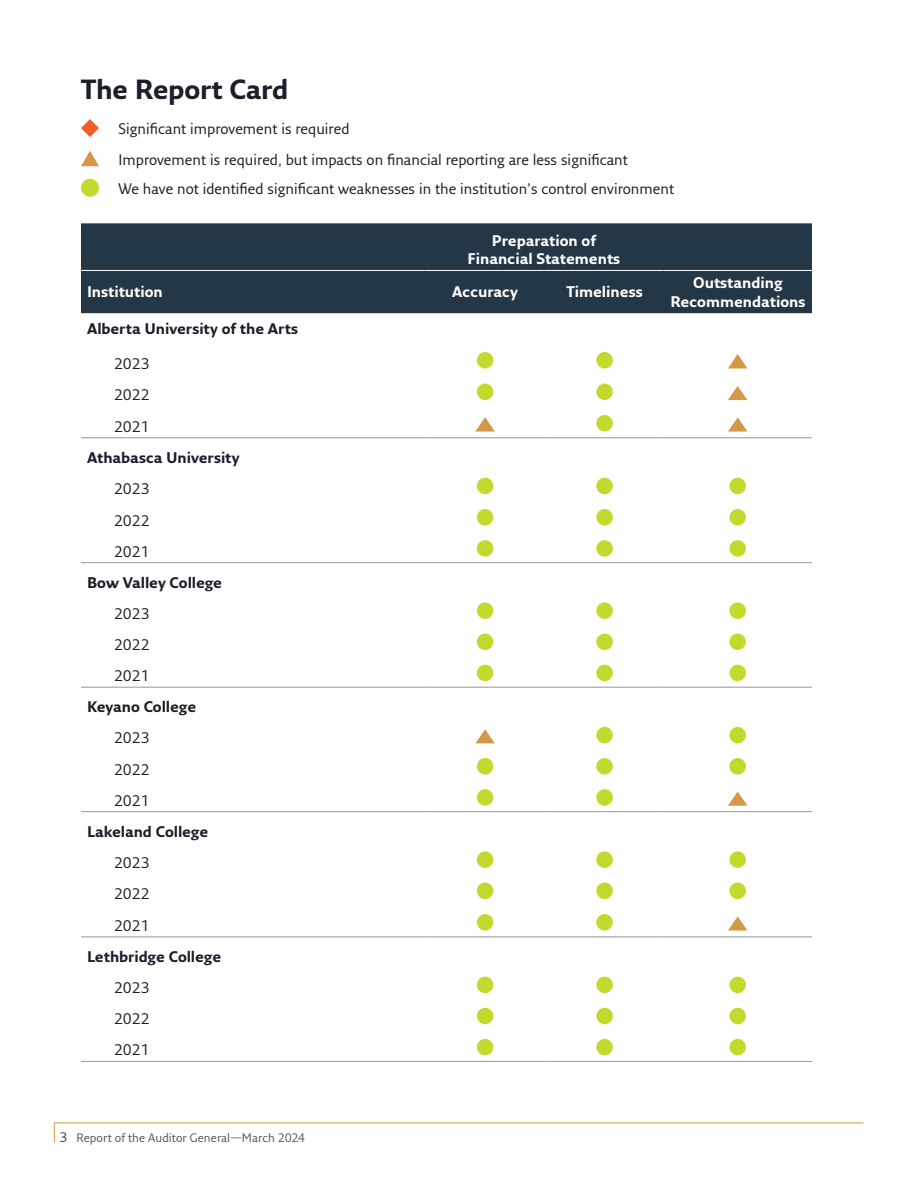
<style>
.page{position:relative;width:918px;height:1188px;background:#fff}
.page>*{position:absolute;margin:0;border:0;box-sizing:border-box;transform-origin:0 0}
.t1{font:700 27px "Fresco Sans Pro";letter-spacing:-.005em;color:#1b1f2a}
.t2{font:15px/31.2px "Fresco Sans Pro";color:#231f20;text-align:justify}
.t3{font:700 15px "Fresco Sans Pro";letter-spacing:-.005em;color:#1b1f2a}
.t4{font:700 15px/18px "Fresco Sans Pro";color:#fff;text-align:center}
.t5{font:700 15px "Fresco Sans Pro";letter-spacing:-.005em;color:#231f20}
.t6{font:12px "Fresco Sans Pro";letter-spacing:.005em;color:#58595b}
.s1{font-size:13.5px;color:#414142}
</style>
<div class="page">
<svg style="left:81px;top:119px;width:18px;height:18px"></svg>
<svg style="left:81px;top:151px;width:18px;height:15px"></svg>
<div style="left:81px;top:179px;width:18px;height:18px;background:#c4d92d;border-radius:50%"></div>
<div style="left:81px;top:223px;width:731px;height:90px;background:#243746"></div>
<hr style="left:81px;top:270px;width:343px;height:1px;background:#fff">
<hr style="left:663px;top:270px;width:149px;height:1px;background:#fff">
<hr style="left:81px;top:438px;width:343px;height:1px;background:#949698">
<hr style="left:424px;top:438px;width:122px;height:1px;background:#949698">
<hr style="left:546px;top:438px;width:117px;height:1px;background:#949698">
<hr style="left:663px;top:438px;width:149px;height:1px;background:#949698">
<hr style="left:81px;top:562px;width:343px;height:1px;background:#949698">
<hr style="left:424px;top:562px;width:122px;height:1px;background:#949698">
<hr style="left:546px;top:562px;width:117px;height:1px;background:#949698">
<hr style="left:663px;top:562px;width:149px;height:1px;background:#949698">
<hr style="left:81px;top:687px;width:343px;height:1px;background:#949698">
<hr style="left:424px;top:687px;width:122px;height:1px;background:#949698">
<hr style="left:546px;top:687px;width:117px;height:1px;background:#949698">
<hr style="left:663px;top:687px;width:149px;height:1px;background:#949698">
<hr style="left:81px;top:811px;width:343px;height:1px;background:#949698">
<hr style="left:424px;top:811px;width:122px;height:1px;background:#949698">
<hr style="left:546px;top:811px;width:117px;height:1px;background:#949698">
<hr style="left:663px;top:811px;width:149px;height:1px;background:#949698">
<hr style="left:81px;top:937px;width:343px;height:1px;background:#949698">
<hr style="left:424px;top:937px;width:122px;height:1px;background:#949698">
<hr style="left:546px;top:937px;width:117px;height:1px;background:#949698">
<hr style="left:663px;top:937px;width:149px;height:1px;background:#949698">
<hr style="left:81px;top:1061px;width:343px;height:1px;background:#949698">
<hr style="left:424px;top:1061px;width:122px;height:1px;background:#949698">
<hr style="left:546px;top:1061px;width:117px;height:1px;background:#949698">
<hr style="left:663px;top:1061px;width:149px;height:1px;background:#949698">
<hr style="left:424px;top:270px;width:122px;height:1px;background:#fff">
<hr style="left:546px;top:270px;width:117px;height:1px;background:#fff">
<div style="left:477px;top:352px;width:16px;height:17px;background:#c4d92d;border-radius:50%"></div>
<div style="left:596px;top:352px;width:17px;height:17px;background:#c4d92d;border-radius:50%"></div>
<svg style="left:728px;top:354px;width:19px;height:15px"></svg>
<div style="left:477px;top:384px;width:16px;height:16px;background:#c4d92d;border-radius:50%"></div>
<div style="left:596px;top:384px;width:17px;height:16px;background:#c4d92d;border-radius:50%"></div>
<svg style="left:728px;top:386px;width:19px;height:14px"></svg>
<svg style="left:475px;top:417px;width:20px;height:15px"></svg>
<div style="left:596px;top:415px;width:17px;height:17px;background:#c4d92d;border-radius:50%"></div>
<svg style="left:728px;top:417px;width:19px;height:15px"></svg>
<div style="left:477px;top:478px;width:16px;height:16px;background:#c4d92d;border-radius:50%"></div>
<div style="left:596px;top:478px;width:17px;height:16px;background:#c4d92d;border-radius:50%"></div>
<div style="left:729px;top:478px;width:17px;height:16px;background:#c4d92d;border-radius:50%"></div>
<div style="left:477px;top:509px;width:16px;height:17px;background:#c4d92d;border-radius:50%"></div>
<div style="left:596px;top:509px;width:17px;height:17px;background:#c4d92d;border-radius:50%"></div>
<div style="left:729px;top:509px;width:17px;height:17px;background:#c4d92d;border-radius:50%"></div>
<div style="left:477px;top:540px;width:16px;height:17px;background:#c4d92d;border-radius:50%"></div>
<div style="left:596px;top:540px;width:17px;height:17px;background:#c4d92d;border-radius:50%"></div>
<div style="left:729px;top:540px;width:17px;height:17px;background:#c4d92d;border-radius:50%"></div>
<div style="left:477px;top:602px;width:16px;height:17px;background:#c4d92d;border-radius:50%"></div>
<div style="left:596px;top:602px;width:17px;height:17px;background:#c4d92d;border-radius:50%"></div>
<div style="left:729px;top:602px;width:17px;height:17px;background:#c4d92d;border-radius:50%"></div>
<div style="left:477px;top:634px;width:16px;height:16px;background:#c4d92d;border-radius:50%"></div>
<div style="left:596px;top:634px;width:17px;height:16px;background:#c4d92d;border-radius:50%"></div>
<div style="left:729px;top:634px;width:17px;height:16px;background:#c4d92d;border-radius:50%"></div>
<div style="left:477px;top:665px;width:16px;height:16px;background:#c4d92d;border-radius:50%"></div>
<div style="left:596px;top:665px;width:17px;height:16px;background:#c4d92d;border-radius:50%"></div>
<div style="left:729px;top:665px;width:17px;height:16px;background:#c4d92d;border-radius:50%"></div>
<svg style="left:475px;top:729px;width:20px;height:14px"></svg>
<div style="left:596px;top:727px;width:17px;height:16px;background:#c4d92d;border-radius:50%"></div>
<div style="left:729px;top:727px;width:17px;height:16px;background:#c4d92d;border-radius:50%"></div>
<div style="left:477px;top:758px;width:16px;height:17px;background:#c4d92d;border-radius:50%"></div>
<div style="left:596px;top:758px;width:17px;height:17px;background:#c4d92d;border-radius:50%"></div>
<div style="left:729px;top:758px;width:17px;height:17px;background:#c4d92d;border-radius:50%"></div>
<div style="left:477px;top:789px;width:16px;height:17px;background:#c4d92d;border-radius:50%"></div>
<div style="left:596px;top:789px;width:17px;height:17px;background:#c4d92d;border-radius:50%"></div>
<svg style="left:728px;top:792px;width:19px;height:14px"></svg>
<div style="left:477px;top:851px;width:16px;height:17px;background:#c4d92d;border-radius:50%"></div>
<div style="left:596px;top:851px;width:17px;height:17px;background:#c4d92d;border-radius:50%"></div>
<div style="left:729px;top:851px;width:17px;height:17px;background:#c4d92d;border-radius:50%"></div>
<div style="left:477px;top:883px;width:16px;height:16px;background:#c4d92d;border-radius:50%"></div>
<div style="left:596px;top:883px;width:17px;height:16px;background:#c4d92d;border-radius:50%"></div>
<div style="left:729px;top:883px;width:17px;height:16px;background:#c4d92d;border-radius:50%"></div>
<div style="left:477px;top:914px;width:16px;height:17px;background:#c4d92d;border-radius:50%"></div>
<div style="left:596px;top:914px;width:17px;height:17px;background:#c4d92d;border-radius:50%"></div>
<svg style="left:728px;top:916px;width:19px;height:15px"></svg>
<div style="left:477px;top:977px;width:16px;height:16px;background:#c4d92d;border-radius:50%"></div>
<div style="left:596px;top:977px;width:17px;height:16px;background:#c4d92d;border-radius:50%"></div>
<div style="left:729px;top:977px;width:17px;height:16px;background:#c4d92d;border-radius:50%"></div>
<div style="left:477px;top:1008px;width:16px;height:16px;background:#c4d92d;border-radius:50%"></div>
<div style="left:596px;top:1008px;width:17px;height:16px;background:#c4d92d;border-radius:50%"></div>
<div style="left:729px;top:1008px;width:17px;height:16px;background:#c4d92d;border-radius:50%"></div>
<div style="left:477px;top:1039px;width:16px;height:16px;background:#c4d92d;border-radius:50%"></div>
<div style="left:596px;top:1039px;width:17px;height:16px;background:#c4d92d;border-radius:50%"></div>
<div style="left:729px;top:1039px;width:17px;height:16px;background:#c4d92d;border-radius:50%"></div>
<svg style="left:54px;top:1122px;width:810px;height:21px"></svg>
<h1 class="t1" style="left:81px;top:72px;width:209px">The Report Card</h1>
<p class="t2" style="left:118px;top:114px;width:557px;line-height:29.8px;text-align:left">Significant improvement is required<br>Improvement is required, but impacts on financial reporting are less significant<br>We have not identified significant weaknesses in the institution’s control environment</p>
<p class="t4" style="left:468px;top:232px;width:154px">Preparation of<br>Financial Statements</p>
<p class="t4" style="left:87px;top:283px;width:77px">Institution</p>
<p class="t4" style="left:452px;top:283px;width:67px">Accuracy</p>
<p class="t4" style="left:566px;top:283px;width:78px">Timeliness</p>
<p class="t4" style="left:671px;top:272px;width:137px;line-height:19.5px">Outstanding<br>Recommendations</p>
<p class="t3" style="left:87px;top:319px;width:213px">Alberta University of the Arts</p>
<p class="t2" style="left:114px;top:347px;width:37px">2023<br>2022<br>2021</p>
<p class="t3" style="left:87px;top:448px;width:154px">Athabasca University</p>
<p class="t2" style="left:114px;top:473px;width:37px">2023<br>2022<br>2021</p>
<p class="t3" style="left:87px;top:573px;width:137px">Bow Valley College</p>
<p class="t2" style="left:114px;top:598px;width:37px">2023<br>2022<br>2021</p>
<p class="t5" style="left:87px;top:698px;width:111px">Keyano College</p>
<p class="t2" style="left:114px;top:722px;width:37px">2023<br>2022<br>2021</p>
<p class="t3" style="left:87px;top:822px;width:123px">Lakeland College</p>
<p class="t2" style="left:114px;top:847px;width:37px">2023<br>2022<br>2021</p>
<p class="t3" style="left:87px;top:947px;width:136px">Lethbridge College</p>
<p class="t2" style="left:114px;top:972px;width:37px">2023<br>2022<br>2021</p>
<p class="t6" style="left:59px;top:1130px;width:247px"><span class="s1">3</span> Report of the Auditor General—March 2024</p>
</div>
